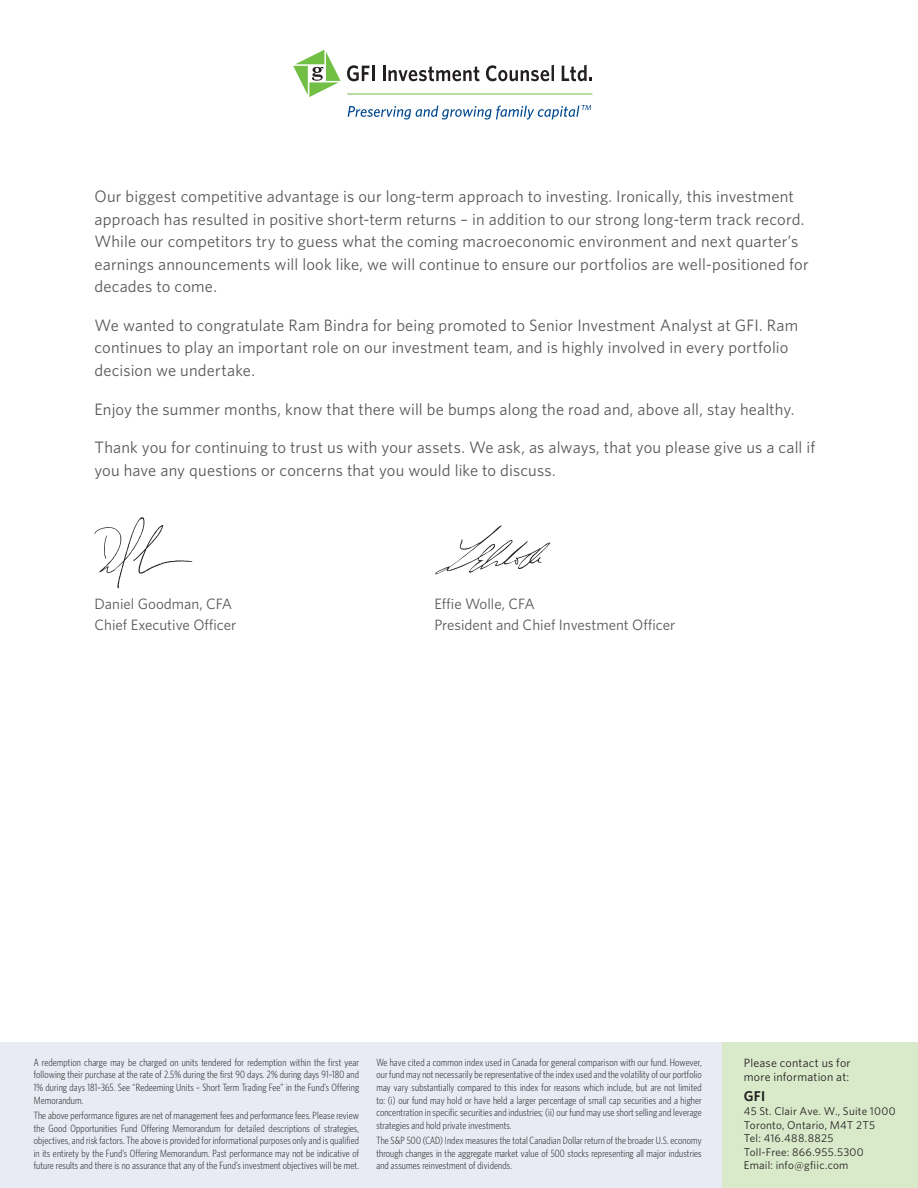
<style>
.page{position:relative;width:918px;height:1188px;background:#fff}
.page>*{position:absolute;margin:0;border:0;box-sizing:border-box;transform-origin:0 0}
.t1{font:16.5px/22.5px "Whitney";letter-spacing:.01em;color:#57585a}
.t2{font:15px/21px "Whitney";color:#57585a}
.t3{font:600 14.25px "Whitney";color:#231f20}
.t4{font:12px/14.4px "Whitney";letter-spacing:.02em;color:#231f20}
.t5{font:11.25px/13.5px "Whitney";letter-spacing:.02em;color:#231f20}
.t6{font:300 10.5px/12.6px "Whitney Cond";letter-spacing:.015em;color:#231f20;text-align:justify}
</style>
<div class="page">
<div style="left:0;top:1042px;width:722px;height:146px;background:#e8eaf4"></div>
<div style="left:722px;top:1042px;width:196px;height:146px;background:#d9eaca"></div>
<svg style="left:293px;top:50px;width:48px;height:47px"></svg>
<svg style="left:347px;top:65px;width:23px;height:16px"></svg>
<hr style="left:372px;top:66px;width:3px;height:15px;background:#231f20">
<svg style="left:383px;top:66px;width:97px;height:15px"></svg>
<svg style="left:486px;top:65px;width:68px;height:16px"></svg>
<svg style="left:562px;top:65px;width:30px;height:16px"></svg>
<svg style="left:348px;top:105px;width:243px;height:15px"></svg>
<hr style="left:347px;top:94px;width:245px;height:1px;background:#71bf44">
<svg style="left:435px;top:525px;width:116px;height:49px"></svg>
<svg style="left:94px;top:517px;width:98px;height:71px"></svg>
<p class="t1" style="left:94px;top:185px;width:716px">Our biggest competitive advantage is our long-term approach to investing. Ironically, this investment approach has resulted in positive short-term returns – in addition to our strong long-term track record.<br>While our competitors try to guess what the coming macroeconomic environment and next quarter’s earnings announcements will look like, we will continue to ensure our portfolios are well-positioned for decades to come.</p>
<p class="t1" style="left:94px;top:314px;width:705px">We wanted to congratulate Ram Bindra for being promoted to Senior Investment Analyst at GFI. Ram continues to play an important role on our investment team, and is highly involved in every portfolio decision we undertake.</p>
<p class="t1" style="left:94px;top:397px;width:701px">Enjoy the summer months, know that there will be bumps along the road and, above all, stay healthy.</p>
<p class="t1" style="left:94px;top:436px;width:722px">Thank you for continuing to trust us with your assets. We ask, as always, that you please give us a call if you have any questions or concerns that you would like to discuss.</p>
<p class="t2" style="left:94px;top:593px;width:143px">Daniel Goodman, CFA<br>Chief Executive Officer</p>
<p class="t2" style="left:434px;top:593px;width:242px">Effie Wolle, CFA<br>President and Chief Investment Officer</p>
<p class="t6" style="left:34px;top:1056px;width:327px">A redemption charge may be charged on units tendered for redemption within the first year following their purchase at the rate of 2.5% during the first 90 days. 2% during days 91–180 and 1% during days 181–365. See “Redeeming Units – Short Term Trading Fee” in the Fund’s Offering Memorandum.</p>
<p class="t6" style="left:34px;top:1109px;width:327px">The above performance figures are net of management fees and performance fees. Please review the Good Opportunities Fund Offering Memorandum for detailed descriptions of strategies, objectives, and risk factors. The above is provided for informational purposes only and is qualified in its entirety by the Fund’s Offering Memorandum. Past performance may not be indicative of future results and there is no assurance that any of the Fund’s investment objectives will be met.</p>
<p class="t6" style="left:376px;top:1056px;width:327px">We have cited a common index used in Canada for general comparison with our fund. However, our fund may not necessarily be representative of the index used and the volatility of our portfolio may vary substantially compared to this index for reasons which include, but are not limited to: (i) our fund may hold or have held a larger percentage of small cap securities and a higher concentration in specific securities and industries; (ii) our fund may use short selling and leverage strategies and hold private investments.</p>
<p class="t6" style="left:376px;top:1134px;width:327px">The S&amp;P 500 (CAD) Index measures the total Canadian Dollar return of the broader U.S. economy through changes in the aggregate market value of 500 stocks representing all major industries and assumes reinvestment of dividends.</p>
<p class="t4" style="left:744px;top:1055px;width:108px">Please contact us for more information at:</p>
<h3 class="t3" style="left:744px;top:1087px;width:23px">GFI</h3>
<p class="t5" style="left:744px;top:1104px;width:153px">45 St. Clair Ave. W., Suite 1000<br>Toronto, Ontario, M4T 2T5<br>Tel: 416.488.8825<br>Toll-Free: 866.955.5300<br>Email: info@gfiic.com</p>
</div>
